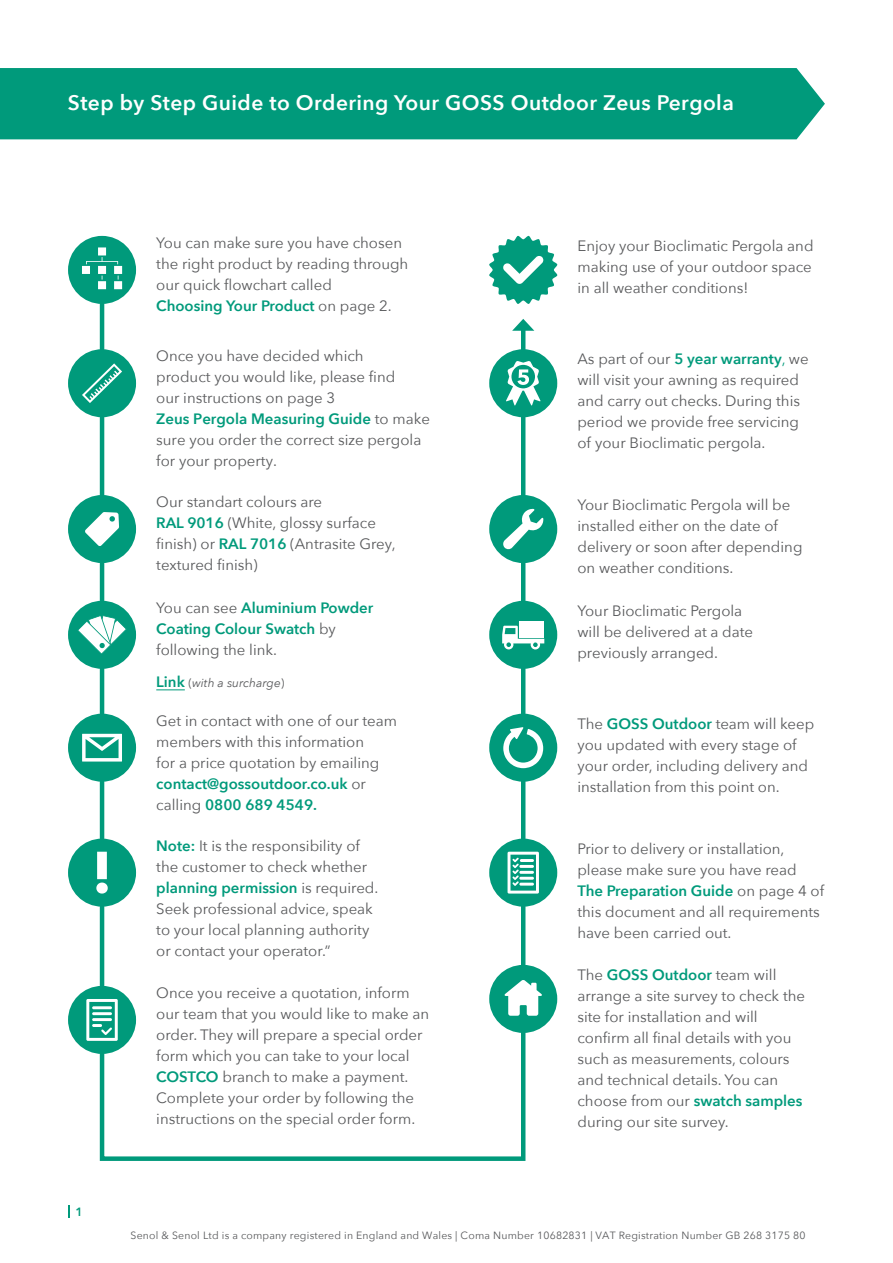
<style>
.page{position:relative;width:893px;height:1263px;background:#fff}
.page>*{position:absolute;margin:0;border:0;box-sizing:border-box;transform-origin:0 0}
.t1{font:600 21px "Avenir Next";letter-spacing:.02em;color:#fff}
.t2{font:15px/21px "Avenir Next";color:#58595b}
.t3{font:600 15px/21px "Avenir Next";color:#009a7b}
.t4{font:italic 12px "Avenir Next";color:#58595b}
.t5{font:600 12px "Avenir Next";color:#009a7b}
.t6{font:10.5px "Avenir Next";letter-spacing:.02em;color:#58595b}
.s1{font-weight:600;color:#009a7b}
.s2{font-weight:400;color:#58595b}
.s3{font-weight:600;font-style:normal;font-size:15px;color:#009a7b}
.s4{font-style:normal}
.s5{color:#009a7b}
</style>
<div class="page">
<svg style="left:69px;top:1205px;width:1px;height:13px"></svg>
<div style="left:0;top:68px;width:825px;height:71px;background:#009a7b"></div>
<svg style="left:98px;top:270px;width:430px;height:891px"></svg>
<svg style="left:512px;top:319px;width:22px;height:12px"></svg>
<div style="left:68px;top:349px;width:68px;height:68px;background:#009a7b;border-radius:50%"></div>
<svg style="left:82px;top:363px;width:40px;height:40px"></svg>
<div style="left:68px;top:236px;width:68px;height:68px;background:#009a7b;border-radius:50%"></div>
<svg style="left:82px;top:247px;width:40px;height:42px"></svg>
<svg style="left:489px;top:236px;width:68px;height:68px"></svg>
<div style="left:68px;top:986px;width:68px;height:68px;background:#009a7b;border-radius:50%"></div>
<svg style="left:86px;top:999px;width:32px;height:42px"></svg>
<div style="left:489px;top:714px;width:68px;height:68px;background:#009a7b;border-radius:50%"></div>
<svg style="left:503px;top:727px;width:40px;height:41px"></svg>
<div style="left:489px;top:495px;width:68px;height:68px;background:#009a7b;border-radius:50%"></div>
<svg style="left:503px;top:509px;width:41px;height:41px"></svg>
<div style="left:68px;top:714px;width:68px;height:68px;background:#009a7b;border-radius:50%"></div>
<svg style="left:82px;top:734px;width:40px;height:27px"></svg>
<div style="left:68px;top:495px;width:68px;height:68px;background:#009a7b;border-radius:50%"></div>
<svg style="left:85px;top:512px;width:34px;height:34px"></svg>
<div style="left:489px;top:601px;width:68px;height:68px;background:#009a7b;border-radius:50%"></div>
<div style="left:520px;top:621px;width:24px;height:16px;background:#fff"></div>
<svg style="left:502px;top:626px;width:42px;height:23px"></svg>
<div style="left:489px;top:349px;width:68px;height:68px;background:#009a7b;border-radius:50%"></div>
<svg style="left:506px;top:361px;width:34px;height:44px"></svg>
<div style="left:489px;top:839px;width:68px;height:68px;background:#009a7b;border-radius:50%"></div>
<svg style="left:508px;top:852px;width:31px;height:41px"></svg>
<div style="left:489px;top:965px;width:68px;height:68px;background:#009a7b;border-radius:50%"></div>
<svg style="left:504px;top:980px;width:38px;height:36px"></svg>
<div style="left:68px;top:601px;width:68px;height:68px;background:#009a7b;border-radius:50%"></div>
<svg style="left:78px;top:615px;width:49px;height:39px"></svg>
<svg style="left:156px;top:689px;width:29px;height:1px"></svg>
<div style="left:68px;top:839px;width:68px;height:68px;background:#009a7b;border-radius:50%"></div>
<svg style="left:96px;top:852px;width:12px;height:41px"></svg>
<h1 class="t1" style="left:68px;top:85px;width:667px">Step by Step Guide to Ordering Your GOSS Outdoor Zeus Pergola</h1>
<p class="t5" style="left:75px;top:1201px;width:9px">1</p>
<p class="t2" style="left:156px;top:232px;width:254px">You can make sure you have chosen the right product by reading through our quick flowchart called<br><span class="s1">Choosing Your Product</span> on page 2.</p>
<p class="t2" style="left:156px;top:345px;width:275px">Once you have decided which<br>product you would like, please find<br>our instructions on page 3<br><span class="s1">Zeus Pergola Measuring Guide</span> to make sure you order the correct size pergola for your property.</p>
<p class="t2" style="left:156px;top:491px;width:241px">Our standart colours are<br><span class="s1">RAL 9016</span> (White, glossy surface finish) or <span class="s1">RAL 7016</span> (Antrasite Grey, textured finish)</p>
<p class="t3" style="left:156px;top:597px;width:219px"><span class="s2">You can see</span> Aluminium Powder<br>Coating Colour Swatch <span class="s2">by following the link.</span></p>
<p class="t4" style="left:156px;top:673px;width:130px"><span class="s3">Link</span> <span class="s4">(</span>with a surcharge<span class="s4">)</span></p>
<p class="t2" style="left:156px;top:709px;width:242px">Get in contact with one of our team members with this information<br>for a price quotation by emailing <span class="s1">contact@gossoutdoor.co.uk</span> or calling <span class="s1">0800 689 4549.</span></p>
<p class="t2" style="left:156px;top:834px;width:224px"><span class="s1">Note:</span> It is the responsibility of the customer to check whether <span class="s1">planning permission</span> is required.<br>Seek professional advice, speak to your local planning authority or contact your operator.”</p>
<p class="t2" style="left:156px;top:981px;width:274px">Once you receive a quotation, inform our team that you would like to make an order. They will prepare a special order form which you can take to your local <span class="s1">COSTCO</span> branch to make a payment.<br>Complete your order by following the instructions on the special order form.</p>
<p class="t2" style="left:577px;top:235px;width:238px;text-align:justify">Enjoy your Bioclimatic Pergola and making use of your outdoor space in all weather conditions!</p>
<p class="t2" style="left:577px;top:348px;width:233px">As part of our <span class="s1">5 year warranty</span><span class="s5">,</span> we will visit your awning as required and carry out checks. During this period we provide free servicing of your Bioclimatic pergola.</p>
<p class="t2" style="left:577px;top:494px;width:226px">Your Bioclimatic Pergola will be installed either on the date of delivery or soon after depending on weather conditions.</p>
<p class="t2" style="left:577px;top:599px;width:177px">Your Bioclimatic Pergola will be delivered at a date previously arranged.</p>
<p class="t2" style="left:577px;top:712px;width:238px">The <span class="s1">GOSS Outdoor</span> team will keep you updated with every stage of your order, including delivery and installation from this point on.</p>
<p class="t2" style="left:577px;top:837px;width:248px">Prior to delivery or installation, please make sure you have read<br><span class="s1">The Preparation Guide</span> on page 4 of this document and all requirements have been carried out.</p>
<p class="t2" style="left:577px;top:963px;width:229px">The <span class="s1">GOSS Outdoor</span> team will arrange a site survey to check the site for installation and will confirm all final details with you such as measurements, colours and technical details. You can choose from our <span class="s1">swatch samples </span>during our site survey.</p>
<p class="t6" style="left:131px;top:1226px;width:677px">Senol &amp; Senol Ltd is a company registered in England and Wales | Coma Number 10682831 | VAT Registration Number GB 268 3175 80</p>
</div>
